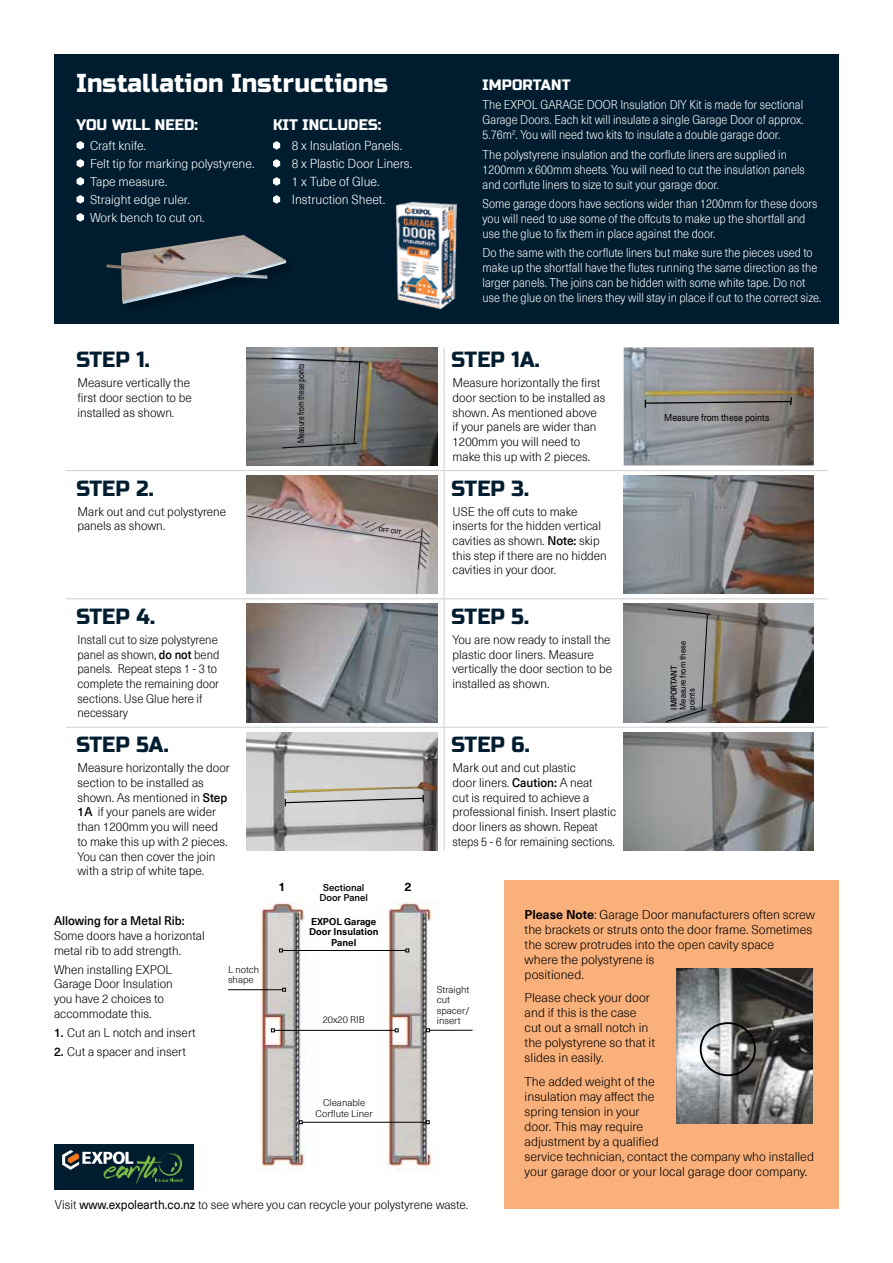
<style>
.page{position:relative;width:893px;height:1263px;background:#fff}
.page>*{position:absolute;margin:0;border:0;box-sizing:border-box;transform-origin:0 0}
.t1{font:25.8px "Russo One";letter-spacing:.01em;color:#fff;scale:.94 1}
.t2{font:21.9px "Russo One";letter-spacing:.01em;color:#001d30;scale:.93 1}
.t3{font:15.3px "Russo One";letter-spacing:.01em;color:#fff;scale:.94 1}
.t4{font:15px "Russo One";color:#fff;scale:.95 1}
.t5{font:300 12.75px/18px "Neue Haas Unica Pro";color:#fff;scale:.95 1}
.t6{font:300 12.45px/15px "Neue Haas Unica Pro";color:#fff;scale:.88 1}
.t7{font:300 12.45px/15px "Neue Haas Unica Pro";color:#000}
.t8{font:300 12.45px/18px "Neue Haas Unica Pro";color:#fff}
.t9{font:300 12.3px/14.7px "Neue Haas Unica Pro";color:#000;scale:.96 1}
.t10{font:300 12.3px/14.7px "Neue Haas Unica Pro";color:#000;scale:.92 1}
.t11{font:500 12.3px "Neue Haas Unica Pro";color:#000;scale:.96 1}
.t12{font:700 12px "Neue Haas Unica Pro";color:#000}
.t13{font:9.75px "Neue Haas Unica Pro";color:#000;scale:.89 1}
.t14{font:300 9.6px/10.5px "Neue Haas Unica Pro";color:#000}
.t15{font:700 9.6px/10.5px "Neue Haas Unica Pro";color:#000;text-align:center}
.t16{font:500 9.6px/10.5px "Neue Haas Unica Pro";color:#000;text-align:center}
.t17{font:9.15px "Neue Haas Unica Pro";color:#000;scale:.73 1}
.t18{font:8.4px/9px "Neue Haas Unica Pro";color:#000;scale:.91 1}
.t19{font:500 8.4px "Neue Haas Unica Pro";letter-spacing:-.01em;color:#000;scale:.91 1}
.t20{font:500 5.85px "Neue Haas Unica Pro";color:#000;scale:.93 1}
.s1{font-weight:500}
.s2{font-weight:700}
.s3{font-weight:400}
</style>
<div class="page">
<div style="left:54px;top:54px;width:785px;height:269px;background:#001d30"></div>
<div style="left:504px;top:880px;width:335px;height:329px;background:#fab07a"></div>
<hr style="left:444px;top:347px;width:1px;height:504px;background:#d1d3d4">
<img style="left:624px;top:347px;width:190px;height:118px">
<svg style="left:644px;top:391px;width:149px;height:22px"></svg>
<img style="left:247px;top:347px;width:190px;height:118px">
<svg style="left:270px;top:357px;width:94px;height:92px"></svg>
<img style="left:247px;top:476px;width:190px;height:118px">
<svg style="left:246px;top:504px;width:185px;height:67px"></svg>
<img style="left:624px;top:476px;width:190px;height:118px">
<img style="left:247px;top:604px;width:190px;height:118px">
<img style="left:624px;top:604px;width:190px;height:118px">
<svg style="left:665px;top:608px;width:47px;height:115px"></svg>
<img style="left:624px;top:732px;width:190px;height:118px">
<img style="left:247px;top:732px;width:190px;height:118px">
<img style="left:285px;top:782px;width:152px;height:11px">
<svg style="left:284px;top:791px;width:140px;height:18px"></svg>
<hr style="left:66px;top:727px;width:761px;height:1px;background:#d1d3d4">
<hr style="left:66px;top:598px;width:761px;height:1px;background:#d1d3d4">
<hr style="left:66px;top:470px;width:761px;height:1px;background:#d1d3d4">
<img style="left:677px;top:969px;width:135px;height:154px">
<div style="left:700px;top:1022px;width:56px;height:54px;border:2px solid #000;border-radius:50%"></div>
<svg style="left:77px;top:141px;width:7px;height:9px"></svg>
<svg style="left:77px;top:159px;width:7px;height:9px"></svg>
<svg style="left:77px;top:177px;width:7px;height:9px"></svg>
<svg style="left:77px;top:195px;width:7px;height:9px"></svg>
<svg style="left:77px;top:213px;width:7px;height:9px"></svg>
<svg style="left:273px;top:141px;width:7px;height:9px"></svg>
<svg style="left:273px;top:159px;width:7px;height:9px"></svg>
<svg style="left:273px;top:177px;width:7px;height:9px"></svg>
<svg style="left:273px;top:195px;width:7px;height:9px"></svg>
<img style="left:106px;top:235px;width:181px;height:69px">
<div style="left:54px;top:1144px;width:139px;height:45px;background:#001d30"></div>
<svg style="left:62px;top:1150px;width:121px;height:33px"></svg>
<img style="left:395px;top:201px;width:63px;height:109px">
<img style="left:256px;top:901px;width:69px;height:269px">
<img style="left:373px;top:901px;width:65px;height:270px">
<hr style="left:282px;top:950px;width:124px;height:1px;background:#000">
<svg style="left:279px;top:948px;width:4px;height:4px"></svg>
<svg style="left:405px;top:948px;width:4px;height:4px"></svg>
<hr style="left:302px;top:1122px;width:124px;height:1px;background:#000">
<svg style="left:299px;top:1120px;width:4px;height:4px"></svg>
<svg style="left:426px;top:1120px;width:4px;height:4px"></svg>
<hr style="left:274px;top:1030px;width:121px;height:1px;background:#000">
<svg style="left:271px;top:1028px;width:4px;height:4px"></svg>
<svg style="left:395px;top:1028px;width:4px;height:4px"></svg>
<hr style="left:228px;top:989px;width:55px;height:1px;background:#000">
<svg style="left:282px;top:988px;width:4px;height:3px"></svg>
<hr style="left:429px;top:1030px;width:43px;height:1px;background:#000">
<svg style="left:426px;top:1028px;width:4px;height:4px"></svg>
<h1 class="t1" style="left:77px;top:68px;width:333px">Installation Instructions</h1>
<p class="t3" style="left:77px;top:115px;width:131px">You will need:</p>
<p class="t8" style="left:90px;top:136px;width:166px">Craft knife.<br>Felt tip for marking polystyrene.<br>Tape measure.<br>Straight edge ruler.<br>Work bench to cut on.</p>
<p class="t3" style="left:273px;top:115px;width:49px">KIT INCL</p>
<p class="t3" style="left:337px;top:115px;width:48px">UDES:</p>
<p class="t5" style="left:292px;top:136px;width:128px">8 x Insulation Panels.<br>8 x Plastic Door Liners.<br>1 x Tube of Glue.<br>Instruction Sheet.</p>
<h2 class="t2" style="left:77px;top:347px;width:80px">STEP 1.</h2>
<p class="t9" style="left:78px;top:376px;width:121px">Measure vertically the first door section to be installed as shown.</p>
<h2 class="t2" style="left:77px;top:475px;width:84px">STEP 2.</h2>
<p class="t9" style="left:78px;top:504px;width:156px">Mark out and cut polystyrene panels as shown.</p>
<p class="t17" style="left:295px;top:443px;width:110px;rotate:-90deg">Measure from these points</p>
<p class="t20" style="left:379px;top:526px;width:26px;rotate:7deg">OFF CUT</p>
<h2 class="t2" style="left:77px;top:603px;width:86px">STEP 4.</h2>
<p class="t10" style="left:78px;top:632px;width:156px">Install cut to size polystyrene panel as shown, <span class="s1">do not</span> bend panels. Repeat steps 1 - 3 to complete the remaining door sections. Use Glue here if necessary</p>
<h2 class="t2" style="left:77px;top:732px;width:100px">STEP 5A.</h2>
<p class="t9" style="left:78px;top:761px;width:160px">Measure horizontally the door section to be installed as shown. As mentioned in <span class="s1">Step<br>1A</span> if your panels are wider than 1200mm you will need to make this up with 2 pieces.<br>You can then cover the join with a strip of white tape.</p>
<p class="t11" style="left:54px;top:913px;width:138px">Allowing for a Metal Rib:</p>
<p class="t9" style="left:54px;top:928px;width:159px">Some doors have a horizontal metal rib to add strength.</p>
<p class="t9" style="left:54px;top:962px;width:125px">When installing EXPOL<br>Garage Door Insulation you have 2 choices to accommodate this.</p>
<p class="t9" style="left:54px;top:1025px;width:149px"><span class="s1">1.</span> Cut an L notch and insert</p>
<p class="t9" style="left:54px;top:1044px;width:139px"><span class="s1">2.</span> Cut a spacer and insert</p>
<p class="t14" style="left:228px;top:964px;width:33px">L notch shape</p>
<p class="t12" style="left:278px;top:879px;width:9px">1</p>
<p class="t12" style="left:404px;top:879px;width:9px">2</p>
<p class="t16" style="left:319px;top:882px;width:50px">Sectional<br>Door Panel</p>
<p class="t15" style="left:309px;top:916px;width:71px">EXPOL Garage<br>Door Insulation<br>Panel</p>
<p class="t14" style="left:323px;top:1014px;width:44px">20x20 RIB</p>
<p class="t14" style="left:316px;top:1098px;width:59px;text-align:center">Cleanable<br>Corflute Liner</p>
<p class="t4" style="left:483px;top:76px;width:19px">IMPOR</p>
<p class="t4" style="left:533px;top:76px;width:41px">TAN T</p>
<p class="t6" style="left:483px;top:98px;width:366px;text-align:justify">The EXPOL GARAGE DOOR Insulation DIY Kit is made for sectional Garage Doors. Each kit will insulate a single Garage Door of approx.<br>5.76m<sup>2</sup>. You will need two kits to insulate a double garage door.</p>
<p class="t6" style="left:483px;top:147px;width:368px">The polystyrene insulation and the corflute liners are supplied in<br>1200mm x 600mm sheets. You will need to cut the insulation panels and corflute liners to size to suit your garage door.</p>
<p class="t6" style="left:483px;top:196px;width:382px">Some garage doors have sections wider than 1200mm for these doors you will need to use some of the offcuts to make up the shortfall and use the glue to fix them in place against the door.</p>
<p class="t6" style="left:483px;top:246px;width:387px">Do the same with the corflute liners but make sure the pieces used to make up the shortfall have the flutes running the same direction as the larger panels. The joins can be hidden with some white tape. Do not use the glue on the liners they will stay in place if cut to the correct size.</p>
<h2 class="t2" style="left:452px;top:347px;width:96px">STEP 1A.</h2>
<p class="t9" style="left:453px;top:376px;width:161px">Measure horizontally the first door section to be installed as shown. As mentioned above if your panels are wider than<br>1200mm you will need to make this up with 2 pieces.</p>
<h2 class="t2" style="left:452px;top:475px;width:85px">STEP 3.</h2>
<p class="t9" style="left:453px;top:504px;width:162px">USE the off cuts to make inserts for the hidden vertical cavities as shown. <span class="s1">Note:</span> skip this step if there are no hidden cavities in your door.</p>
<h2 class="t2" style="left:452px;top:603px;width:85px">STEP 5.</h2>
<p class="t9" style="left:453px;top:632px;width:168px">You are now ready to install the plastic door liners. Measure vertically the door section to be installed as shown.</p>
<h2 class="t2" style="left:452px;top:732px;width:85px">STEP 6.</h2>
<p class="t9" style="left:453px;top:761px;width:172px">Mark out and cut plastic<br>door liners. <span class="s1">Caution:</span> A neat<br>cut is required to achieve a professional finish. Insert plastic door liners as shown. Repeat steps 5 - 6 for remaining sections.</p>
<p class="t13" style="left:664px;top:412px;width:120px">Measure from these points</p>
<p class="t18" style="left:678px;top:710px;width:77px;rotate:-90deg">Measure from these points</p>
<p class="t19" style="left:669px;top:710px;width:50px;rotate:-90deg">IMPORTANT</p>
<p class="t14" style="left:437px;top:984px;width:34px">Straight cut spacer/ insert</p>
<p class="t7" style="left:525px;top:907px;width:292px"><span class="s2">Please Note</span>: Garage Door manufacturers often screw the brackets or struts onto the door frame. Sometimes the screw protrudes into the open cavity space<br>where the polystyrene is<br>positioned.</p>
<p class="t7" style="left:525px;top:990px;width:132px">Please check your door and if this is the case cut out a small notch in the polystyrene so that it slides in easily.</p>
<p class="t7" style="left:525px;top:1074px;width:291px">The added weight of the<br>insulation may affect the<br>spring tension in your<br>door. This may require<br>adjustment by a qualified<br>service technician, contact the company who installed your garage door or your local garage door company.</p>
<p class="t9" style="left:55px;top:1197px;width:432px">Visit <span class="s3">www.expolearth.co.nz</span> to see where you can recycle your polystyrene waste.</p>
</div>
